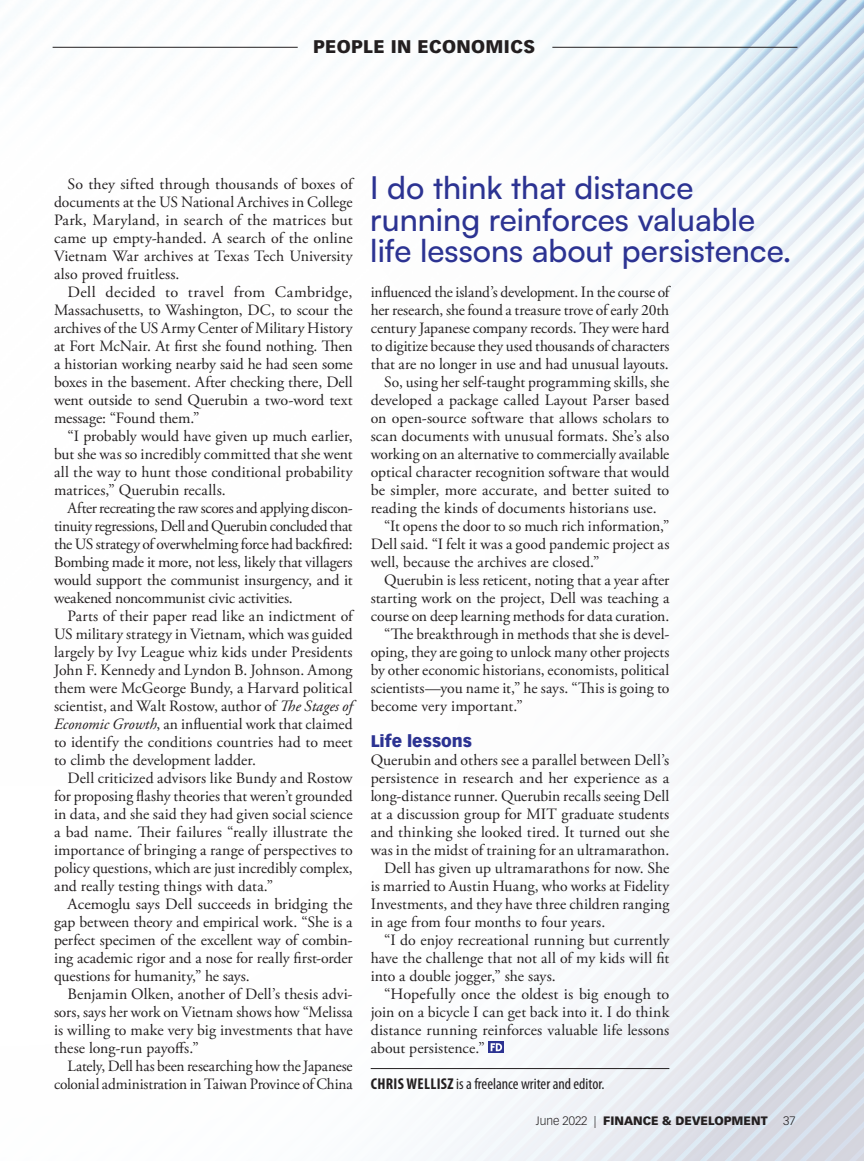
<style>
.page{position:relative;width:864px;height:1161px;background:#fff}
.page>*{position:absolute;margin:0;border:0;box-sizing:border-box;transform-origin:0 0}
.PIE_-_Pull_Quote{font:500 31.5px/31.5px "Satoshi";color:#2c3392}
.GLOBAL_-_Department{font:900 18px "Vectora LT Std";letter-spacing:.02em;color:#231f20}
.GLOBAL_-_Subhead{font:900 16.5px "Vectora LT Std";color:#2c3392}
.GLOBAL_-_Body_Copy{font:15.75px/18px "Adobe Garamond Pro";color:#231f20;text-align:justify}
.GLOBAL_-_Author_Bio{font:condensed 15.75px "Myriad Pro";color:#231f20}
.GLOBAL_-_Folio__Righ{font:900 12px "Vectora LT Std";color:#231f20}
.GLOBAL_-_Folio__Righ-2{font:300 12px "Vectora LT Std";color:#231f20}
.s1{font-style:italic}
.s2{font-weight:700}
.s3{font-weight:300}
</style>
<div class="page">
<img style="left:370px;top:786px;width:494px;height:375px">
<img style="left:52px;top:0;width:812px;height:786px">
<hr style="left:371px;top:1068px;width:298px;height:1px;background:#231f20">
<svg style="left:489px;top:1042px;width:15px;height:11px"></svg>
<svg style="left:491px;top:1043px;width:11px;height:8px"></svg>
<hr style="left:53px;top:47px;width:245px;height:1px;background:#231f20">
<hr style="left:552px;top:47px;width:245px;height:1px;background:#231f20">
<p class="GLOBAL_-_Department" style="left:313px;top:36px;width:223px">PEOPLE IN ECONOMICS</p>
<p class="GLOBAL_-_Body_Copy" style="left:54px;top:176px;width:300px;text-indent:14px">So they sifted through thousands of boxes of documents at the US National Archives in College Park, Maryland, in search of the matrices but came up empty-handed. A search of the online Vietnam War archives at Texas Tech University also proved fruitless.</p>
<p class="GLOBAL_-_Body_Copy" style="left:54px;top:284px;width:300px;text-indent:14px">Dell decided to travel from Cambridge, Massachusetts, to Washington, DC, to scour the archives of the US Army Center of Military History at Fort McNair. At first she found nothing. Then a historian working nearby said he had seen some boxes in the basement. After checking there, Dell went outside to send Querubin a two-word text message: “Found them.”</p>
<p class="GLOBAL_-_Body_Copy" style="left:54px;top:428px;width:300px;text-indent:14px">“I probably would have given up much earlier, but she was so incredibly committed that she went all the way to hunt those conditional probability matrices,” Querubin recalls.</p>
<p class="GLOBAL_-_Body_Copy" style="left:54px;top:500px;width:300px;text-indent:14px">After recreating the raw scores and applying discon&shy;tinuity regressions, Dell and Querubin concluded that the US strategy of overwhelming force had backfired:<br>Bombing made it more, not less, likely that villagers would support the communist insurgency, and it weakened noncommunist civic activities.</p>
<p class="GLOBAL_-_Body_Copy" style="left:54px;top:608px;width:300px;text-indent:14px">Parts of their paper read like an indictment of US military strategy in Vietnam, which was guided largely by Ivy League whiz kids under Presidents John F. Kennedy and Lyndon B. Johnson. Among them were McGeorge Bundy, a Harvard political scientist, and Walt Rostow, author of <span class="s1">The Stages of Economic Growth</span>, an influential work that claimed to identify the conditions countries had to meet to climb the development ladder.</p>
<p class="GLOBAL_-_Body_Copy" style="left:54px;top:770px;width:300px;text-indent:14px">Dell criticized advisors like Bundy and Rostow for proposing flashy theories that weren’t grounded in data, and she said they had given social science a bad name. Their failures “really illustrate the importance of bringing a range of perspectives to policy questions, which are just incredibly complex, and really testing things with data.”</p>
<p class="GLOBAL_-_Body_Copy" style="left:54px;top:896px;width:300px;text-indent:14px">Acemoglu says Dell succeeds in bridging the gap between theory and empirical work. “She is a perfect specimen of the excellent way of combin&shy;ing academic rigor and a nose for really first-order questions for humanity,” he says.</p>
<p class="GLOBAL_-_Body_Copy" style="left:54px;top:986px;width:300px;text-indent:14px">Benjamin Olken, another of Dell’s thesis advi&shy;sors, says her work on Vietnam shows how “Melissa is willing to make very big investments that have these long-run payoffs.”</p>
<p class="GLOBAL_-_Body_Copy" style="left:54px;top:1058px;width:300px;text-align:right">Lately, Dell has been researching how the Japanese colonial administration in Taiwan Province of China</p>
<p class="PIE_-_Pull_Quote" style="left:370px;top:170px;width:423px">I do think that distance running reinforces valuable life lessons about persistence.</p>
<p class="GLOBAL_-_Body_Copy" style="left:371px;top:284px;width:300px">influenced the island’s development. In the course of her research, she found a treasure trove of early 20th century Japanese company records. They were hard to digitize because they used thousands of characters that are no longer in use and had unusual layouts.</p>
<p class="GLOBAL_-_Body_Copy" style="left:371px;top:374px;width:300px;text-indent:14px">So, using her self-taught programming skills, she developed a package called Layout Parser based on open-source software that allows scholars to scan documents with unusual formats. She’s also working on an alternative to commercially available optical character recognition software that would be simpler, more accurate, and better suited to reading the kinds of documents historians use.</p>
<p class="GLOBAL_-_Body_Copy" style="left:371px;top:518px;width:300px;text-indent:14px">“It opens the door to so much rich information,” Dell said. “I felt it was a good pandemic project as well, because the archives are closed.”</p>
<p class="GLOBAL_-_Body_Copy" style="left:371px;top:572px;width:300px;text-indent:14px">Querubin is less reticent, noting that a year after starting work on the project, Dell was teaching a course on deep learning methods for data curation.</p>
<p class="GLOBAL_-_Body_Copy" style="left:371px;top:626px;width:300px;text-indent:14px">“The breakthrough in methods that she is devel&shy;oping, they are going to unlock many other projects by other economic historians, economists, political scientists—you name it,” he says. “This is going to become very important.”</p>
<p class="GLOBAL_-_Subhead" style="left:371px;top:731px;width:103px">Life lessons</p>
<p class="GLOBAL_-_Body_Copy" style="left:371px;top:752px;width:300px">Querubin and others see a parallel between Dell’s persistence in research and her experience as a long-distance runner. Querubin recalls seeing Dell at a discussion group for MIT graduate students and thinking she looked tired. It turned out she was in the midst of training for an ultramarathon.</p>
<p class="GLOBAL_-_Body_Copy" style="left:371px;top:860px;width:300px;text-indent:14px">Dell has given up ultramarathons for now. She is married to Austin Huang, who works at Fidelity Investments, and they have three children ranging in age from four months to four years.</p>
<p class="GLOBAL_-_Body_Copy" style="left:371px;top:932px;width:300px;text-indent:14px">“I do enjoy recreational running but currently have the challenge that not all of my kids will fit into a double jogger,” she says.</p>
<p class="GLOBAL_-_Body_Copy" style="left:371px;top:986px;width:300px;text-indent:14px">“Hopefully once the oldest is big enough to join on a bicycle I can get back into it. I do think distance running reinforces valuable life lessons about persistence.”</p>
<p class="GLOBAL_-_Author_Bio" style="left:371px;top:1075px;width:235px"><span class="s2">CHRIS WELLISZ</span> is a freelance writer and editor.</p>
<p class="GLOBAL_-_Folio__Righ" style="left:536px;top:1113px;width:233px"><span class="s3">June 2022 |</span> FINANCE &amp; DEVELOPMENT</p>
<p class="GLOBAL_-_Folio__Righ-2" style="left:783px;top:1114px;width:14px">37</p>
</div>
